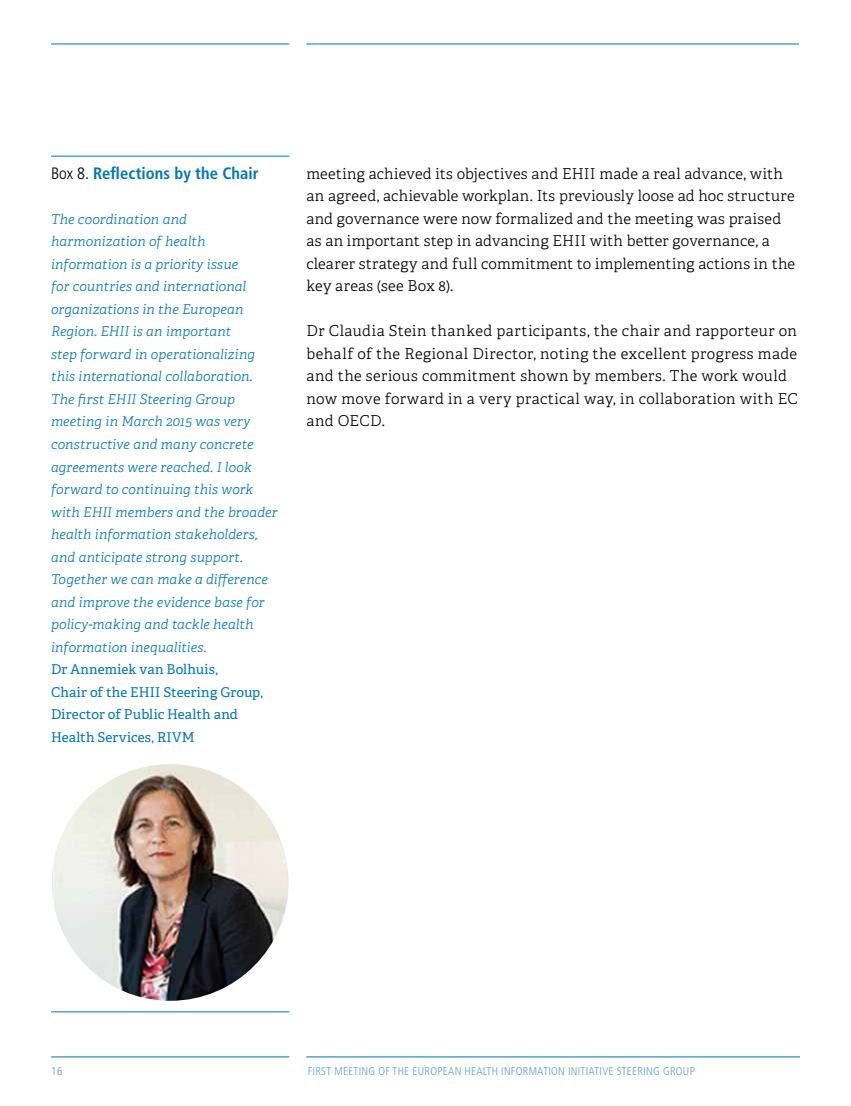
<style>
.page{position:relative;width:851px;height:1106px;background:#fff}
.page>*{position:absolute;margin:0;border:0;box-sizing:border-box;transform-origin:0 0}
.t1{font:700 condensed 16.5px "Frutiger LT Std";letter-spacing:.005em;color:#0076bd}
.t2{font:300 15px/22.5px "Adelle CYR";letter-spacing:.02em;color:#000}
.t3{font:italic 300 13.5px/22.5px "Adelle CYR";letter-spacing:.01em;color:#0076bd}
.t4{font:13.5px/22.5px "Adelle CYR";letter-spacing:.015em;color:#0076bd}
.t5{font:300 condensed 11.25px "Frutiger LT Std";letter-spacing:.025em;color:#589ed2}
.s1{font-weight:300;color:#000}
</style>
<div class="page">
<hr style="left:51px;top:1056px;width:238px;height:1px;background:#0076bd">
<hr style="left:51px;top:44px;width:238px;height:1px;background:#0076bd">
<hr style="left:306px;top:1056px;width:493px;height:1px;background:#0076bd">
<hr style="left:306px;top:44px;width:493px;height:1px;background:#0076bd">
<img style="left:52px;top:764px;width:236px;height:236px;border-radius:118px">
<hr style="left:51px;top:156px;width:238px;height:1px;background:#0076bd">
<hr style="left:51px;top:1011px;width:238px;height:1px;background:#0076bd">
<p class="t1" style="left:51px;top:163px;width:209px"><span class="s1">BOX 8.</span> Reflections by the Chair</p>
<p class="t3" style="left:51px;top:207px;width:228px">The coordination and harmonization of health information is a priority issue<br>for countries and international organizations in the European<br>Region. EHII is an important<br>step forward in operationalizing this international collaboration.<br>The first EHII Steering Group meeting in March 2015 was very constructive and many concrete agreements were reached. I look forward to continuing this work with EHII members and the broader health information stakeholders, and anticipate strong support.<br>Together we can make a difference and improve the evidence base for policy-making and tackle health information inequalities.</p>
<p class="t4" style="left:51px;top:657px;width:213px">Dr Annemiek van Bolhuis,<br>Chair of the EHII Steering Group,<br>Director of Public Health and<br>Health Services, RIVM</p>
<p class="t2" style="left:306px;top:162px;width:490px">meeting achieved its objectives and EHII made a real advance, with an agreed, achievable workplan. Its previously loose ad hoc structure and governance were now formalized and the meeting was praised as an important step in advancing EHII with better governance, a clearer strategy and full commitment to implementing actions in the key areas (see Box 8).</p>
<p class="t2" style="left:306px;top:319px;width:493px">Dr Claudia Stein thanked participants, the chair and rapporteur on behalf of the Regional Director, noting the excellent progress made and the serious commitment shown by members. The work would now move forward in a very practical way, in collaboration with EC and OECD.</p>
<p class="t5" style="left:51px;top:1064px;width:13px">16</p>
<p class="t5" style="left:308px;top:1064px;width:388px">FIRST MEETING OF THE EUROPEAN H EALTH I NFORMATION I NITIATIVE STEERING GROUP</p>
</div>
